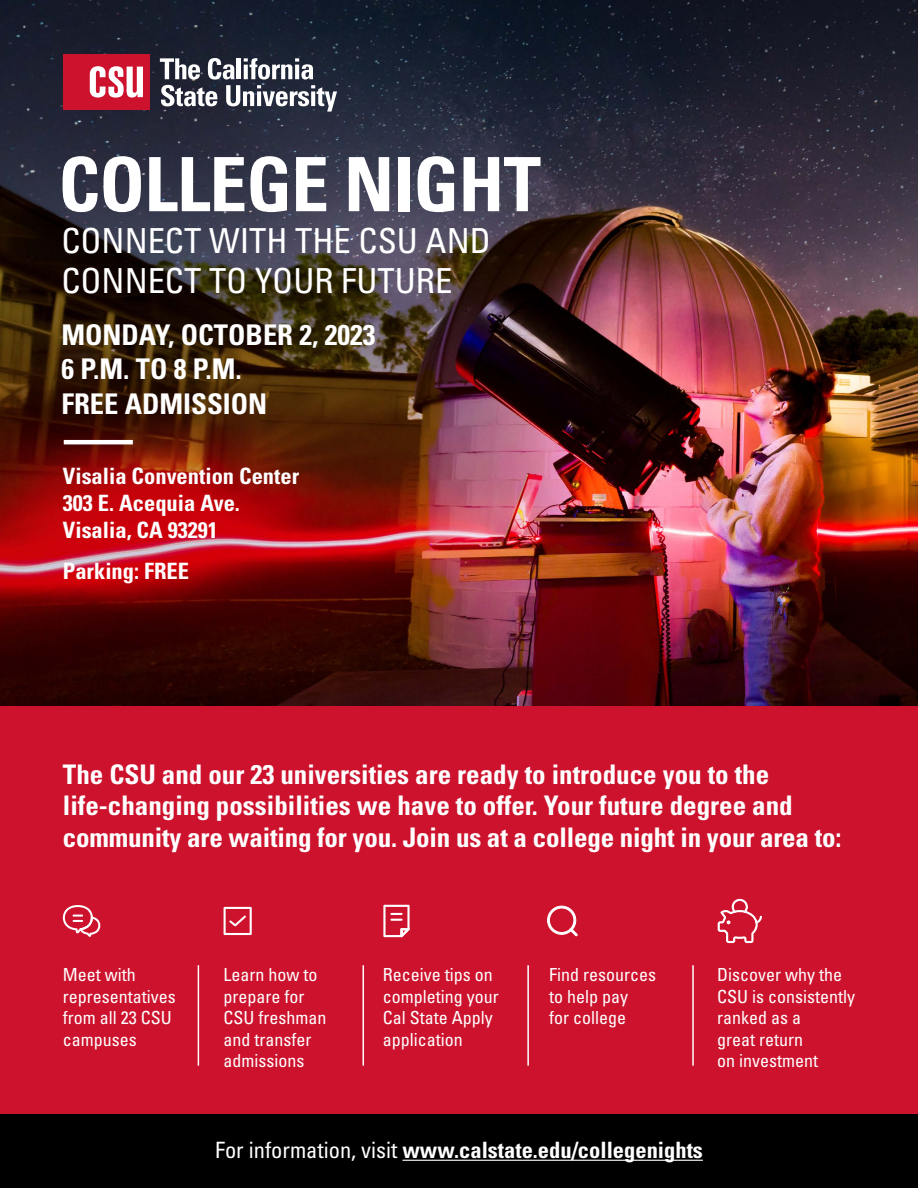
<style>
.page{position:relative;width:918px;height:1188px;background:#fff}
.page>*{position:absolute;margin:0;border:0;box-sizing:border-box;transform-origin:0 0}
.t1{font:700 condensed 75px "Univers LT Std";letter-spacing:-.01em;color:#fff}
.t2{font:condensed 34.5px/39.8px "Univers LT Std";color:#fff}
.t3{font:700 condensed 28.5px/34.5px "Univers LT Std";color:#fff}
.t4{font:700 condensed 27px/31.5px "Univers LT Std";color:#fff}
.t5{font:700 condensed 22.5px/27px "Univers LT Std";color:#fff}
.t6{font:condensed 18px/21.6px "Univers LT Std";color:#fff}
.s1{font-weight:400}
</style>
<div class="page">
<img style="left:0;top:0;width:918px;height:706px">
<div style="left:0;top:706px;width:918px;height:482px;background:#cd122d"></div>
<div style="left:0;top:1115px;width:918px;height:73px;background:#000"></div>
<hr style="left:64px;top:440px;width:69px;height:4px;background:#fff">
<hr style="left:198px;top:965px;width:1px;height:101px;background:#fff">
<hr style="left:363px;top:965px;width:1px;height:101px;background:#fff">
<hr style="left:527px;top:965px;width:2px;height:101px;background:#fff">
<hr style="left:692px;top:965px;width:2px;height:101px;background:#fff">
<svg style="left:63px;top:905px;width:37px;height:32px"></svg>
<svg style="left:547px;top:906px;width:31px;height:30px"></svg>
<svg style="left:383px;top:905px;width:27px;height:32px"></svg>
<svg style="left:717px;top:898px;width:45px;height:46px"></svg>
<div style="left:224px;top:907px;width:28px;height:28px;border:2px solid #fff"></div>
<svg style="left:229px;top:915px;width:17px;height:12px"></svg>
<svg style="left:160px;top:58px;width:177px;height:54px"></svg>
<div style="left:63px;top:54px;width:87px;height:56px;background:#cd122d"></div>
<svg style="left:90px;top:66px;width:53px;height:32px"></svg>
<hr style="left:402px;top:1160px;width:301px;height:1px;background:#fff">
<h1 class="t1" style="left:58px;top:139px;width:484px">COLLEGE NIGHT</h1>
<h2 class="t2" style="left:61px;top:221px;width:431px">CONNECT WITH THE CSU AND<br>CONNECT TO YOUR FUTURE</h2>
<h3 class="t3" style="left:61px;top:317px;width:315px">MONDAY, OCTOBER 2, 2023<br>6 P.M. TO 8 P.M.<br>FREE ADMISSION</h3>
<p class="t5" style="left:63px;top:463px;width:238px">Visalia Convention Center<br>303 E. Acequia Ave.<br>Visalia, CA 93291</p>
<p class="t5" style="left:63px;top:557px;width:128px">Parking: FREE</p>
<h3 class="t4" style="left:63px;top:758px;width:780px">The CSU and our 23 universities are ready to introduce you to the life-changing possibilities we have to offer. Your future degree and community are waiting for you. Join us at a college night in your area to:</h3>
<p class="t6" style="left:63px;top:964px;width:114px">Meet with representatives from all 23 CSU campuses</p>
<p class="t6" style="left:383px;top:964px;width:117px">Receive tips on completing your<br>Cal State Apply application</p>
<p class="t6" style="left:549px;top:964px;width:108px">Find resources to help pay<br>for college</p>
<p class="t6" style="left:717px;top:964px;width:139px">Discover why the<br>CSU is consistently ranked as a<br>great return<br>on investment</p>
<p class="t6" style="left:224px;top:964px;width:104px">Learn how to prepare for<br>CSU freshman and transfer admissions</p>
<p class="t5" style="left:215px;top:1136px;width:489px"><span class="s1">For information, visit</span> www.calstate.edu/collegenights</p>
</div>
